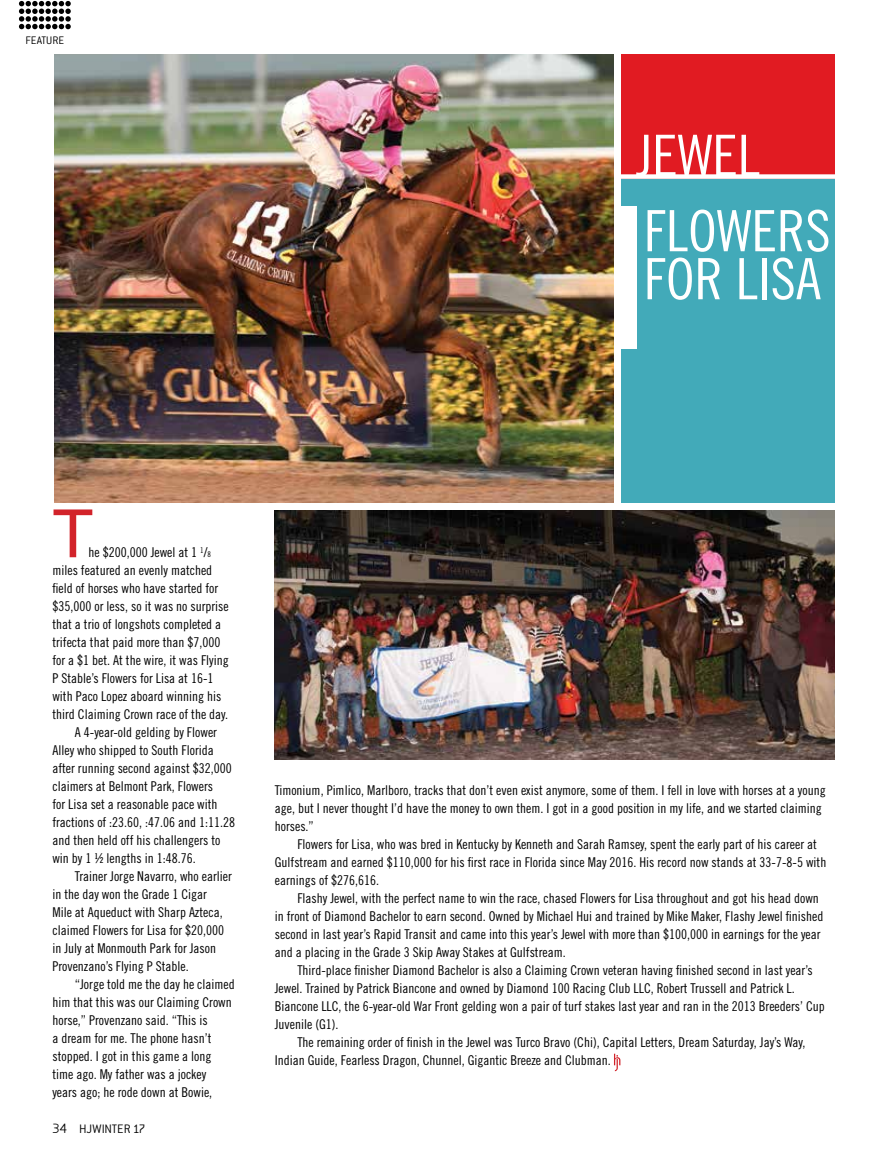
<style>
.page{position:relative;width:885px;height:1161px;background:#fff}
.page>*{position:absolute;margin:0;border:0;box-sizing:border-box;transform-origin:0 0}
.t1{font:66.6px "Helvetica";color:#d2232a}
.t2{font:57px/48px "Trade Gothic Cond Eighteen";color:#fff}
.t3{font:13.5px/18px "Trade Gothic Cond Eighteen";color:#000}
.t4{font:300 13.5px "Conduit ITC";color:#000}
.t5{font:300 12px "Conduit ITC";color:#000}
.s1{font-size:7.8px}
.s2{font-family:"Base 4";font-weight:400;font-size:10.5px}
</style>
<div class="page">
<img style="left:54px;top:54px;width:559px;height:448px">
<img style="left:275px;top:510px;width:559px;height:250px">
<div style="left:621px;top:177px;width:213px;height:325px;background:#42aab9"></div>
<div style="left:621px;top:54px;width:213px;height:125px;background:#e11b22"></div>
<div style="left:621px;top:207px;width:15px;height:142px;background:#fff"></div>
<div style="left:618px;top:174px;width:226px;height:5px;background:#fff"></div>
<svg style="left:614px;top:1054px;width:6px;height:17px"></svg>
<svg style="left:19px;top:1px;width:52px;height:28px"></svg>
<p class="t5" style="left:25px;top:33px;width:40px">FEATURE</p>
<h2 class="t2" style="left:636px;top:131px;width:125px">JEWEL</h2>
<h2 class="t2" style="left:643px;top:206px;width:188px">FLOWERS<br>FOR LISA</h2>
<h1 class="t1" style="left:52px;top:483px;width:42px">T</h1>
<p class="t3" style="left:88px;top:543px;width:124px">he $200,000 Jewel at 1 <sup>1</sup>/<span class="s1">8</span></p>
<p class="t3" style="left:52px;top:561px;width:161px">miles featured an evenly matched</p>
<p class="t3" style="left:52px;top:579px;width:167px">field of horses who have started for</p>
<p class="t3" style="left:52px;top:597px;width:178px">$35,000 or less, so it was no surprise</p>
<p class="t3" style="left:52px;top:615px;width:170px">that a trio of longshots completed a</p>
<p class="t3" style="left:52px;top:633px;width:169px">trifecta that paid more than $7,000</p>
<p class="t3" style="left:52px;top:651px;width:178px">for a $1 bet. At the wire, it was Flying</p>
<p class="t3" style="left:52px;top:669px;width:162px">P Stable’s Flowers for Lisa at 16-1</p>
<p class="t3" style="left:52px;top:687px;width:170px">with Paco Lopez aboard winning his</p>
<p class="t3" style="left:52px;top:705px;width:177px">third Claiming Crown race of the day.</p>
<p class="t3" style="left:75px;top:723px;width:143px">A 4-year-old gelding by Flower</p>
<p class="t3" style="left:52px;top:741px;width:163px">Alley who shipped to South Florida</p>
<p class="t3" style="left:52px;top:759px;width:181px">after running second against $32,000</p>
<p class="t3" style="left:52px;top:777px;width:162px">claimers at Belmont Park, Flowers</p>
<p class="t3" style="left:52px;top:795px;width:166px">for Lisa set a reasonable pace with</p>
<p class="t3" style="left:52px;top:813px;width:184px">fractions of :23.60, :47.06 and 1:11.28</p>
<p class="t3" style="left:52px;top:831px;width:169px">and then held off his challengers to</p>
<p class="t3" style="left:52px;top:849px;width:145px">win by 1 ½ lengths in 1:48.76.</p>
<p class="t3" style="left:75px;top:867px;width:158px">Trainer Jorge Navarro, who earlier</p>
<p class="t3" style="left:52px;top:885px;width:156px">in the day won the Grade 1 Cigar</p>
<p class="t3" style="left:52px;top:903px;width:172px">Mile at Aqueduct with Sharp Azteca,</p>
<p class="t3" style="left:52px;top:921px;width:173px">claimed Flowers for Lisa for $20,000</p>
<p class="t3" style="left:52px;top:939px;width:165px">in July at Monmouth Park for Jason</p>
<p class="t3" style="left:52px;top:957px;width:138px">Provenzano’s Flying P Stable.</p>
<p class="t3" style="left:75px;top:975px;width:161px">“Jorge told me the day he claimed</p>
<p class="t3" style="left:52px;top:993px;width:181px">him that this was our Claiming Crown</p>
<p class="t3" style="left:52px;top:1011px;width:157px">horse,” Provenzano said. “This is</p>
<p class="t3" style="left:52px;top:1029px;width:160px">a dream for me. The phone hasn’t</p>
<p class="t3" style="left:52px;top:1047px;width:160px">stopped. I got in this game a long</p>
<p class="t3" style="left:52px;top:1065px;width:155px">time ago. My father was a jockey</p>
<p class="t3" style="left:52px;top:1083px;width:161px">years ago; he rode down at Bowie,</p>
<p class="t4" style="left:52px;top:1122px;width:94px"><span class="s2">34</span> HJWINTER 17</p>
<p class="t3" style="left:275px;top:781px;width:552px">Timonium, Pimlico, Marlboro, tracks that don’t even exist anymore, some of them. I fell in love with horses at a young age, but I never thought I’d have the money to own them. I got in a good position in my life, and we started claiming horses.”</p>
<p class="t3" style="left:275px;top:835px;width:552px;text-indent:23px">Flowers for Lisa, who was bred in Kentucky by Kenneth and Sarah Ramsey, spent the early part of his career at<br>Gulfstream and earned $110,000 for his first race in Florida since May 2016. His record now stands at 33-7-8-5 with earnings of $276,616.</p>
<p class="t3" style="left:275px;top:889px;width:550px;text-indent:23px">Flashy Jewel, with the perfect name to win the race, chased Flowers for Lisa throughout and got his head down in front of Diamond Bachelor to earn second. Owned by Michael Hui and trained by Mike Maker, Flashy Jewel finished second in last year’s Rapid Transit and came into this year’s Jewel with more than $100,000 in earnings for the year and a placing in the Grade 3 Skip Away Stakes at Gulfstream.</p>
<p class="t3" style="left:275px;top:961px;width:551px;text-indent:23px">Third-place finisher Diamond Bachelor is also a Claiming Crown veteran having finished second in last year’s Jewel. Trained by Patrick Biancone and owned by Diamond 100 Racing Club LLC, Robert Trussell and Patrick L.<br>Biancone LLC, the 6-year-old War Front gelding won a pair of turf stakes last year and ran in the 2013 Breeders’ Cup Juvenile (G1).</p>
<p class="t3" style="left:275px;top:1033px;width:532px;text-indent:23px">The remaining order of finish in the Jewel was Turco Bravo (Chi), Capital Letters, Dream Saturday, Jay’s Way,<br>Indian Guide, Fearless Dragon, Chunnel, Gigantic Breeze and Clubman.</p>
</div>
